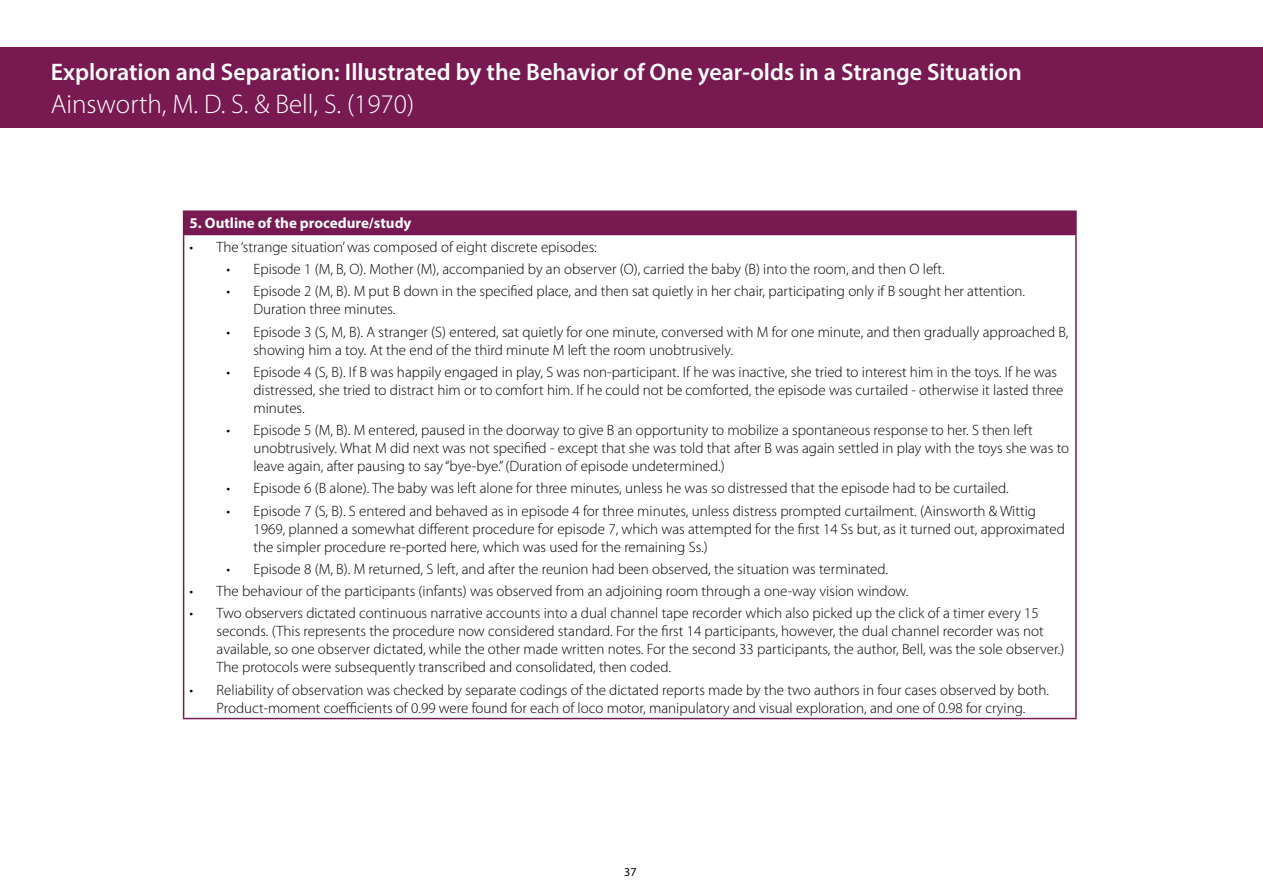
<style>
.page{position:relative;width:1263px;height:893px;background:#fff}
.page>*{position:absolute;margin:0;border:0;box-sizing:border-box;transform-origin:0 0}
.t1{font:300 27px "Myriad Pro";color:#fff}
.t2{font:600 24px "Myriad Pro";color:#fff}
.t3{font:300 15px/18px "Myriad Pro";color:#000}
.t4{font:700 15px "Myriad Pro";color:#fff}
.t5{font:12px "Myriad Pro";color:#000}
</style>
<div class="page">
<div style="left:184px;top:211px;width:892px;height:23px;background:#781951"></div>
<hr style="left:183px;top:210px;width:894px;height:2px;background:#781951">
<svg style="left:183px;top:212px;width:1px;height:22px"></svg>
<hr style="left:1075px;top:212px;width:2px;height:22px;background:#781951">
<hr style="left:183px;top:234px;width:894px;height:1px;background:#781951">
<hr style="left:183px;top:235px;width:1px;height:483px;background:#781951">
<hr style="left:1075px;top:235px;width:2px;height:483px;background:#781951">
<hr style="left:183px;top:718px;width:894px;height:1px;background:#781951">
<div style="left:0;top:47px;width:1263px;height:81px;background:#781951"></div>
<h2 class="t2" style="left:51px;top:57px;width:972px">Exploration and Separation: Illustrated by the Behavior of One year-olds in a Strange Situation</h2>
<h1 class="t1" style="left:51px;top:89px;width:365px">Ainsworth, M. D. S. &amp; Bell, S. (1970)</h1>
<p class="t4" style="left:190px;top:214px;width:223px">5. Outline of the procedure/study</p>
<p class="t3" style="left:190px;top:238px;width:409px">• The ‘strange situation’ was composed of eight discrete episodes:</p>
<p class="t3" style="left:226px;top:260px;width:720px">• Episode 1 (M, B, O). Mother (M), accompanied by an observer (O), carried the baby (B) into the room, and then O left.</p>
<p class="t3" style="left:253px;top:282px;width:773px;text-indent:-27px">• Episode 2 (M, B). M put B down in the specified place, and then sat quietly in her chair, participating only if B sought her attention.<br>Duration three minutes.</p>
<p class="t3" style="left:253px;top:323px;width:817px;text-indent:-27px">• Episode 3 (S, M, B). A stranger (S) entered, sat quietly for one minute, conversed with M for one minute, and then gradually approached B, showing him a toy. At the end of the third minute M left the room unobtrusively.</p>
<p class="t3" style="left:253px;top:363px;width:812px;text-indent:-27px">• Episode 4 (S, B). If B was happily engaged in play, S was non-participant. If he was inactive, she tried to interest him in the toys. If he was distressed, she tried to distract him or to comfort him. If he could not be comforted, the episode was curtailed - otherwise it lasted three minutes.</p>
<p class="t3" style="left:253px;top:421px;width:817px;text-indent:-27px">• Episode 5 (M, B). M entered, paused in the doorway to give B an opportunity to mobilize a spontaneous response to her. S then left unobtrusively. What M did next was not specified - except that she was told that after B was again settled in play with the toys she was to leave again, after pausing to say “bye-bye.” (Duration of episode undetermined.)</p>
<p class="t3" style="left:226px;top:479px;width:784px">• Episode 6 (B alone). The baby was left alone for three minutes, unless he was so distressed that the episode had to be curtailed.</p>
<p class="t3" style="left:253px;top:502px;width:813px;text-indent:-27px">• Episode 7 (S, B). S entered and behaved as in episode 4 for three minutes, unless distress prompted curtailment. (Ainsworth &amp; Wittig<br>1969, planned a somewhat different procedure for episode 7, which was attempted for the first 14 Ss but, as it turned out, approximated the simpler procedure re-ported here, which was used for the remaining Ss.)</p>
<p class="t3" style="left:226px;top:560px;width:663px">• Episode 8 (M, B). M returned, S left, and after the reunion had been observed, the situation was terminated.</p>
<p class="t3" style="left:190px;top:582px;width:720px">• The behaviour of the participants (infants) was observed from an adjoining room through a one-way vision window.</p>
<p class="t3" style="left:217px;top:604px;width:849px;text-indent:-27px">• Two observers dictated continuous narrative accounts into a dual channel tape recorder which also picked up the click of a timer every 15 seconds. (This represents the procedure now considered standard. For the first 14 participants, however, the dual channel recorder was not available, so one observer dictated, while the other made written notes. For the second 33 participants, the author, Bell, was the sole observer.)<br>The protocols were subsequently transcribed and consolidated, then coded.</p>
<p class="t3" style="left:190px;top:681px;width:861px;text-align:center">• Reliability of observation was checked by separate codings of the dictated reports made by the two authors in four cases observed by both.<br>Product-moment coefficients of 0.99 were found for each of loco motor, manipulatory and visual exploration, and one of 0.98 for crying.</p>
<p class="t5" style="left:624px;top:865px;width:14px">37</p>
</div>
